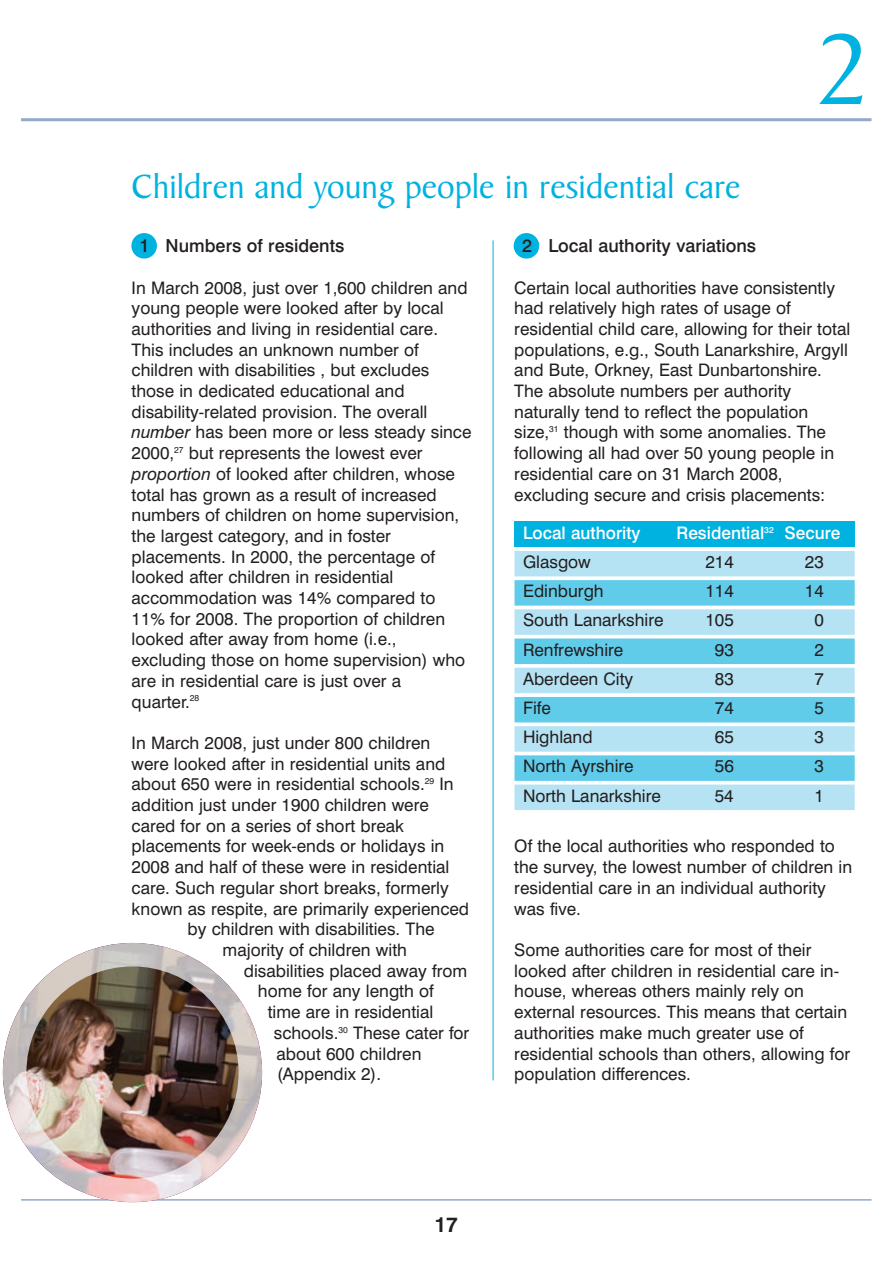
<style>
.page{position:relative;width:893px;height:1263px;background:#fff}
.page>*{position:absolute;margin:0;border:0;box-sizing:border-box;transform-origin:0 0}
.t1{font:108px "Baker Signet BT";color:#00b2e0}
.t2{font:36px "Baker Signet BT";color:#00b2e0}
.t3{font:700 21px "Swiss 721 BT";color:#231f20}
.t4{font:500 18px "Swiss 721 BT";color:#231f20}
.t5{font:17.25px/20.7px "Swiss 721 BT";color:#231f20}
.t6{font:500 17.25px "Swiss 721 BT";color:#fff}
.s1{font-style:italic}
</style>
<div class="page">
<div style="left:514px;top:233px;width:25px;height:26px;background:#00b2e0;border-radius:50%"></div>
<div style="left:131px;top:233px;width:26px;height:26px;background:#00b2e0;border-radius:50%"></div>
<hr style="left:21px;top:1199px;width:850px;height:1px;background:#94a8c9">
<hr style="left:21px;top:118px;width:850px;height:3px;background:#94a8c9">
<hr style="left:493px;top:240px;width:1px;height:840px;background:#00b2e0">
<div style="left:514px;top:521px;width:340px;height:25px;background:#00b2e0"></div>
<div style="left:514px;top:551px;width:341px;height:25px;background:#b5e3f4"></div>
<div style="left:514px;top:580px;width:341px;height:26px;background:#61ccea"></div>
<div style="left:514px;top:609px;width:341px;height:26px;background:#b5e3f4"></div>
<div style="left:514px;top:638px;width:341px;height:26px;background:#61ccea"></div>
<div style="left:514px;top:668px;width:341px;height:25px;background:#b5e3f4"></div>
<div style="left:514px;top:697px;width:341px;height:25px;background:#61ccea"></div>
<div style="left:514px;top:726px;width:341px;height:26px;background:#b5e3f4"></div>
<div style="left:514px;top:755px;width:341px;height:26px;background:#61ccea"></div>
<div style="left:514px;top:784px;width:341px;height:26px;background:#b5e3f4"></div>
<img style="left:3px;top:943px;width:259px;height:259px;border-radius:50%">
<img style="left:26px;top:966px;width:213px;height:212px;border-radius:50%">
<h1 class="t1" style="left:815px;top:28px;width:58px">2</h1>
<h2 class="t2" style="left:132px;top:173px;width:610px">Children and young people in residential care</h2>
<p class="t4" style="left:139px;top:238px;width:207px">1 Numbers of residents</p>
<p class="t5" style="left:132px;top:278px;width:341px">In March 2008, just over 1,600 children and young people were looked after by local authorities and living in residential care.<br>This includes an unknown number of children with disabilities , but excludes those in dedicated educational and disability-related provision. The overall <span class="s1">number</span> has been more or less steady since 2000,<sup>27</sup> but represents the lowest ever <span class="s1">proportion</span> of looked after children, whose total has grown as a result of increased numbers of children on home supervision, the largest category, and in foster placements. In 2000, the percentage of looked after children in residential accommodation was 14% compared to 11% for 2008. The proportion of children looked after away from home (i.e., excluding those on home supervision) who are in residential care is just over a quarter.<sup>28</sup></p>
<p class="t5" style="left:132px;top:734px;width:300px">In March 2008, just under 800 children</p>
<p class="t5" style="left:132px;top:755px;width:315px">were looked after in residential units and</p>
<p class="t5" style="left:132px;top:775px;width:324px">about 650 were in residential schools.<sup>29</sup> In</p>
<p class="t5" style="left:132px;top:796px;width:299px">addition just under 1900 children were</p>
<p class="t5" style="left:132px;top:817px;width:274px">cared for on a series of short break</p>
<p class="t5" style="left:132px;top:837px;width:314px">placements for week-ends or holidays in</p>
<p class="t5" style="left:132px;top:858px;width:319px">2008 and half of these were in residential</p>
<p class="t5" style="left:132px;top:879px;width:319px">care. Such regular short breaks, formerly</p>
<p class="t5" style="left:132px;top:899px;width:339px">known as respite, are primarily experienced</p>
<p class="t5" style="left:188px;top:920px;width:248px">by children with disabilities. The</p>
<p class="t5" style="left:223px;top:941px;width:186px">majority of children with</p>
<p class="t5" style="left:244px;top:962px;width:225px">disabilities placed away from</p>
<p class="t5" style="left:258px;top:982px;width:177px">home for any length of</p>
<p class="t5" style="left:268px;top:1003px;width:167px">time are in residential</p>
<p class="t5" style="left:274px;top:1024px;width:197px">schools.<sup>30</sup> These cater for</p>
<p class="t5" style="left:277px;top:1044px;width:146px">about 600 children</p>
<p class="t5" style="left:277px;top:1065px;width:106px">(Appendix 2).</p>
<p class="t4" style="left:522px;top:238px;width:236px">2 Local authority variations</p>
<p class="t5" style="left:514px;top:278px;width:337px">Certain local authorities have consistently had relatively high rates of usage of residential child care, allowing for their total populations, e.g., South Lanarkshire, Argyll and Bute, Orkney, East Dunbartonshire.<br>The absolute numbers per authority naturally tend to reflect the population size,<sup>31</sup> though with some anomalies. The following all had over 50 young people in residential care on 31 March 2008, excluding secure and crisis placements:</p>
<p class="t6" style="left:523px;top:526px;width:119px">Local authority</p>
<p class="t6" style="left:676px;top:526px;width:165px">Residential<sup>32</sup> Secure</p>
<p class="t5" style="left:523px;top:553px;width:69px">Glasgow</p>
<p class="t5" style="left:705px;top:553px;width:30px">214</p>
<p class="t5" style="left:805px;top:553px;width:20px">23</p>
<p class="t5" style="left:523px;top:582px;width:82px">Edinburgh</p>
<p class="t5" style="left:705px;top:582px;width:30px">114</p>
<p class="t5" style="left:805px;top:582px;width:20px">14</p>
<p class="t5" style="left:523px;top:611px;width:142px">South Lanarkshire</p>
<p class="t5" style="left:705px;top:611px;width:30px">105</p>
<p class="t5" style="left:814px;top:611px;width:11px">0</p>
<p class="t5" style="left:523px;top:640px;width:102px">Renfrewshire</p>
<p class="t5" style="left:715px;top:640px;width:20px">93</p>
<p class="t5" style="left:814px;top:640px;width:11px">2</p>
<p class="t5" style="left:523px;top:670px;width:112px">Aberdeen City</p>
<p class="t5" style="left:715px;top:670px;width:20px">83</p>
<p class="t5" style="left:814px;top:670px;width:11px">7</p>
<p class="t5" style="left:523px;top:699px;width:29px">Fife</p>
<p class="t5" style="left:715px;top:699px;width:20px">74</p>
<p class="t5" style="left:814px;top:699px;width:11px">5</p>
<p class="t5" style="left:523px;top:728px;width:71px">Highland</p>
<p class="t5" style="left:715px;top:728px;width:20px">65</p>
<p class="t5" style="left:814px;top:728px;width:11px">3</p>
<p class="t5" style="left:523px;top:757px;width:112px">North Ayrshire</p>
<p class="t5" style="left:715px;top:757px;width:20px">56</p>
<p class="t5" style="left:814px;top:757px;width:11px">3</p>
<p class="t5" style="left:523px;top:786px;width:139px">North Lanarkshire</p>
<p class="t5" style="left:715px;top:786px;width:20px">54</p>
<p class="t5" style="left:814px;top:786px;width:11px">1</p>
<p class="t5" style="left:514px;top:837px;width:339px">Of the local authorities who responded to the survey, the lowest number of children in residential care in an individual authority was five.</p>
<p class="t5" style="left:514px;top:941px;width:337px">Some authorities care for most of their looked after children in residential care in&shy;house, whereas others mainly rely on external resources. This means that certain authorities make much greater use of residential schools than others, allowing for population differences.</p>
<p class="t3" style="left:434px;top:1216px;width:25px">17</p>
</div>
